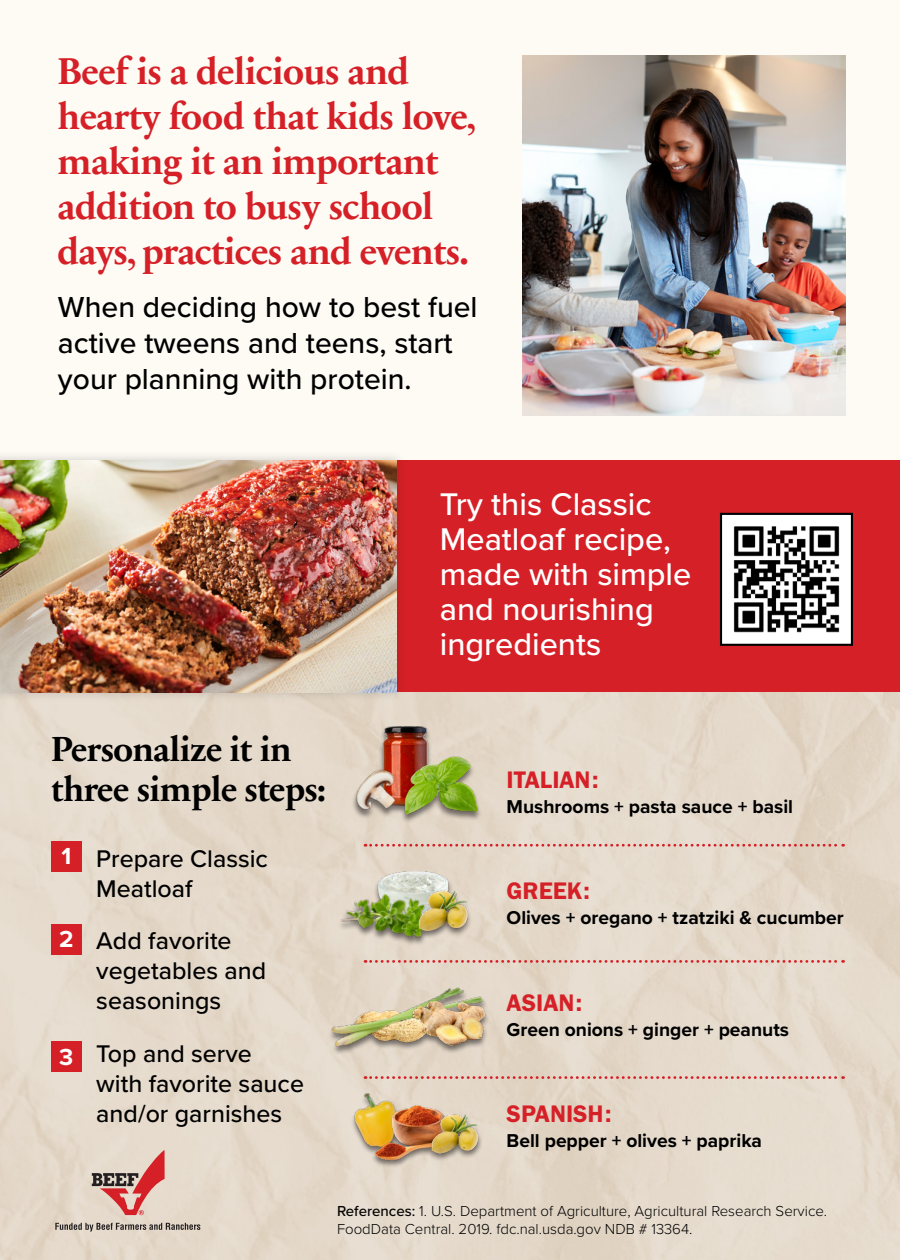
<style>
.page{position:relative;width:900px;height:1260px;background:#fefbf5}
.page>*{position:absolute;margin:0;border:0;box-sizing:border-box;transform-origin:0 0}
.t1{font:700 37.5px/45px "Sabon Next LT";letter-spacing:-.02em;color:#d62027}
.t2{font:700 35px/40px "Sabon Next LT";letter-spacing:-.02em;color:#000}
.t3{font:500 32.5px/35px "Proxima Nova";color:#fff}
.t4{font:500 30px/36px "Proxima Nova";color:#000}
.t5{font:500 25px/30px "Proxima Nova";color:#000}
.t6{font:24.75px "Franklin Gothic URW Dem";color:#d62027}
.t7{font:700 24px "Proxima Nova";color:#fff}
.t8{font:700 19.25px "Proxima Nova";color:#000}
.t9{font:300 15px/18px "Proxima Nova";color:#000}
.s1{font-weight:500}
</style>
<div class="page">
<img style="left:522px;top:56px;width:324px;height:359px">
<div style="left:0;top:460px;width:900px;height:253px;background:#d62027"></div>
<img style="left:723px;top:516px;width:127px;height:127px">
<div style="left:720px;top:513px;width:133px;height:133px;border:2px solid #000"></div>
<img style="left:0;top:692px;width:900px;height:568px">
<div style="left:51px;top:841px;width:31px;height:31px;background:#d62027"></div>
<div style="left:51px;top:924px;width:30px;height:30px;background:#d62027"></div>
<div style="left:51px;top:1042px;width:30px;height:30px;background:#d62027"></div>
<div style="left:351px;top:726px;width:131px;height:98px;background:#e4d7c7"></div>
<img style="left:357px;top:714px;width:95px;height:46px">
<img style="left:344px;top:760px;width:52px;height:66px">
<img style="left:396px;top:742px;width:91px;height:91px">
<div style="left:337px;top:871px;width:134px;height:76px;background:#e4d8c9"></div>
<img style="left:372px;top:851px;width:85px;height:25px">
<img style="left:322px;top:876px;width:130px;height:75px">
<img style="left:412px;top:880px;width:62px;height:62px">
<img style="left:311px;top:963px;width:191px;height:106px">
<img style="left:402px;top:988px;width:99px;height:65px">
<svg style="left:365px;top:844px;width:479px;height:3px"></svg>
<svg style="left:365px;top:960px;width:479px;height:3px"></svg>
<svg style="left:418px;top:1076px;width:426px;height:3px"></svg>
<div style="left:350px;top:1093px;width:133px;height:75px;background:#e4d8c9"></div>
<img style="left:337px;top:1076px;width:81px;height:86px">
<img style="left:362px;top:1095px;width:111px;height:74px">
<img style="left:424px;top:1105px;width:60px;height:59px">
<div style="left:0;top:450px;width:407px;height:252px;background:#231f20;opacity:.21"></div>
<img style="left:0;top:460px;width:397px;height:232px">
<svg style="left:92px;top:1150px;width:73px;height:65px;background:#d19e96"></svg>
<svg style="left:55px;top:1223px;width:145px;height:9px"></svg>
<p class="t1" style="left:58px;top:47px;width:420px">Beef is a delicious and hearty food that kids love, making it an important addition to busy school days, practices and events.</p>
<p class="t4" style="left:58px;top:288px;width:421px">When deciding how to best fuel active tweens and teens, start your planning with protein.</p>
<p class="t3" style="left:440px;top:485px;width:253px">Try this Classic<br>Meatloaf recipe, made with simple and nourishing ingredients</p>
<p class="t2" style="left:51px;top:727px;width:276px">Personalize it in three simple steps:</p>
<p class="t7" style="left:62px;top:838px;width:11px">1</p>
<p class="t5" style="left:96px;top:842px;width:173px">Prepare Classic<br>Meatloaf</p>
<p class="t7" style="left:59px;top:921px;width:16px">2</p>
<p class="t5" style="left:96px;top:925px;width:171px">Add favorite vegetables and seasonings</p>
<p class="t7" style="left:59px;top:1039px;width:16px">3</p>
<p class="t5" style="left:96px;top:1037px;width:209px">Top and serve with favorite sauce and/or garnishes</p>
<p class="t6" style="left:507px;top:764px;width:93px">ITALIAN:</p>
<p class="t8" style="left:507px;top:792px;width:288px">Mushrooms + pasta sauce + basil</p>
<p class="t6" style="left:507px;top:876px;width:85px">GREEK:</p>
<p class="t8" style="left:507px;top:903px;width:339px">Olives + oregano + tzatziki &amp; cucumber</p>
<p class="t6" style="left:507px;top:987px;width:77px">ASIAN:</p>
<p class="t8" style="left:507px;top:1015px;width:284px">Green onions + ginger + peanuts</p>
<p class="t6" style="left:507px;top:1099px;width:106px">SPANISH:</p>
<p class="t8" style="left:507px;top:1126px;width:257px">Bell pepper + olives + paprika</p>
<p class="t9" style="left:337px;top:1201px;width:492px"><span class="s1">References:</span> 1. U.S. Department of Agriculture, Agricultural Research Service.<br>FoodData Central. 2019. fdc.nal.usda.gov NDB # 13364.</p>
</div>
